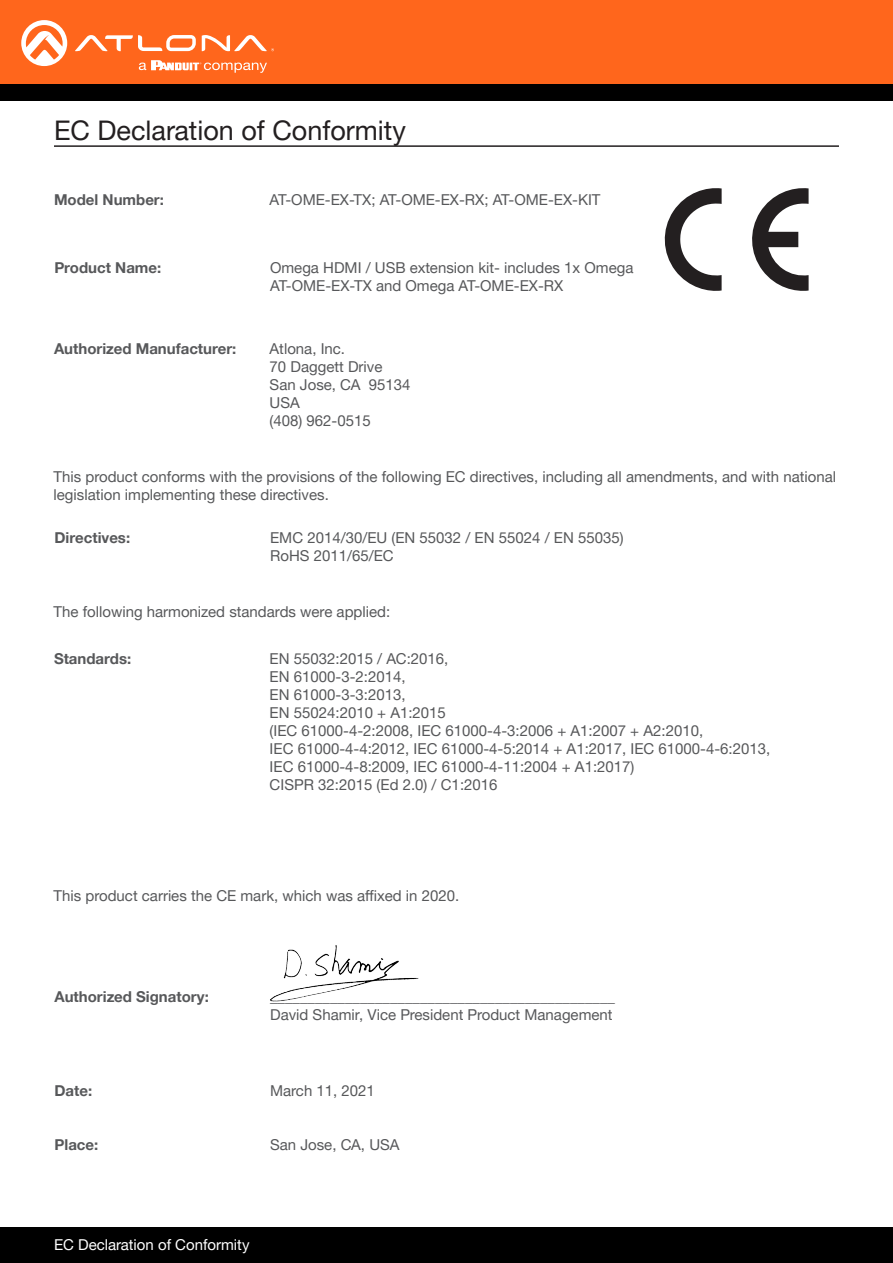
<style>
.page{position:relative;width:893px;height:1263px;background:#fff}
.page>*{position:absolute;margin:0;border:0;box-sizing:border-box;transform-origin:0 0}
.Section_Header{font:27px "Helvetica Neue LTW1 G";color:#231f20}
.General_Text{font:15px/18px "Helvetica Neue LTW1 G";color:#57585a}
.Unit_Command_Descrip{font:15px/18px "Helvetica Neue LTW1 G";color:#57585a}
.Unit_Commands{font:700 15px "Helvetica Neue LTW1 G";color:#57585a}
.t1{font:15px "Helvetica Neue LTW1 G";color:#fff}
</style>
<div class="page">
<div style="left:0;top:1227px;width:893px;height:36px;background:#000"></div>
<div style="left:0;top:0;width:893px;height:84px;background:#ff661c"></div>
<div style="left:0;top:84px;width:893px;height:16px;background:#000"></div>
<svg style="left:75px;top:35px;width:121px;height:16px"></svg>
<svg style="left:202px;top:35px;width:72px;height:16px"></svg>
<svg style="left:21px;top:20px;width:46px;height:46px"></svg>
<svg style="left:139px;top:60px;width:128px;height:13px"></svg>
<hr style="left:54px;top:145px;width:785px;height:2px;background:#231f20">
<svg style="left:752px;top:188px;width:57px;height:103px"></svg>
<svg style="left:664px;top:188px;width:58px;height:103px"></svg>
<img style="left:270px;top:945px;width:148px;height:57px">
<p class="Section_Header" style="left:54px;top:114px;width:353px">EC Declaration of Conformity</p>
<p class="Unit_Commands" style="left:54px;top:191px;width:111px">Model Number:</p>
<p class="General_Text" style="left:270px;top:191px;width:332px">AT-OME-EX-TX; AT-OME-EX-RX; AT-OME-EX-KIT</p>
<p class="Unit_Commands" style="left:54px;top:258px;width:108px">Product Name:</p>
<p class="General_Text" style="left:270px;top:258px;width:365px">Omega HDMI / USB extension kit- includes 1x Omega<br>AT-OME-EX-TX and Omega AT-OME-EX-RX</p>
<p class="Unit_Commands" style="left:54px;top:339px;width:184px">Authorized Manufacturer:</p>
<p class="General_Text" style="left:270px;top:339px;width:77px">Atlona, Inc.</p>
<p class="General_Text" style="left:270px;top:357px;width:114px">70 Daggett Drive</p>
<p class="General_Text" style="left:270px;top:375px;width:142px">San Jose, CA 95134</p>
<p class="General_Text" style="left:270px;top:393px;width:32px">USA</p>
<p class="General_Text" style="left:270px;top:411px;width:103px">(408) 962-0515</p>
<p class="Unit_Command_Descrip" style="left:54px;top:468px;width:784px">This product conforms with the provisions of the following EC directives, including all amendments, and with national legislation implementing these directives.</p>
<p class="Unit_Commands" style="left:54px;top:528px;width:77px">Directives:</p>
<p class="General_Text" style="left:270px;top:528px;width:355px">EMC 2014/30/EU (EN 55032 / EN 55024 / EN 55035)</p>
<p class="General_Text" style="left:270px;top:546px;width:125px">RoHS 2011/65/EC</p>
<p class="Unit_Command_Descrip" style="left:54px;top:603px;width:338px">The following harmonized standards were applied:</p>
<p class="Unit_Commands" style="left:54px;top:650px;width:79px">Standards:</p>
<p class="General_Text" style="left:270px;top:650px;width:180px">EN 55032:2015 / AC:2016,</p>
<p class="General_Text" style="left:270px;top:668px;width:137px">EN 61000-3-2:2014,</p>
<p class="General_Text" style="left:270px;top:686px;width:137px">EN 61000-3-3:2013,</p>
<p class="General_Text" style="left:270px;top:704px;width:178px">EN 55024:2010 + A1:2015</p>
<p class="General_Text" style="left:270px;top:722px;width:435px">(IEC 61000-4-2:2008, IEC 61000-4-3:2006 + A1:2007 + A2:2010,</p>
<p class="General_Text" style="left:270px;top:740px;width:502px">IEC 61000-4-4:2012, IEC 61000-4-5:2014 + A1:2017, IEC 61000-4-6:2013,</p>
<p class="General_Text" style="left:270px;top:758px;width:366px">IEC 61000-4-8:2009, IEC 61000-4-11:2004 + A1:2017)</p>
<p class="General_Text" style="left:270px;top:776px;width:229px">CISPR 32:2015 (Ed 2.0) / C1:2016</p>
<p class="Unit_Command_Descrip" style="left:54px;top:886px;width:407px">This product carries the CE mark, which was affixed in 2020.</p>
<p class="Unit_Commands" style="left:54px;top:987px;width:156px">Authorized Signatory:</p>
<p class="General_Text" style="left:270px;top:987px;width:347px">______________________________________________</p>
<p class="General_Text" style="left:270px;top:1005px;width:344px">David Shamir, Vice President Product Management</p>
<p class="Unit_Commands" style="left:54px;top:1082px;width:39px">Date:</p>
<p class="General_Text" style="left:270px;top:1082px;width:106px">March 11, 2021</p>
<p class="Unit_Commands" style="left:54px;top:1136px;width:45px">Place:</p>
<p class="General_Text" style="left:270px;top:1136px;width:131px">San Jose, CA, USA</p>
<p class="t1" style="left:54px;top:1235px;width:197px">EC Declaration of Conformity</p>
</div>
